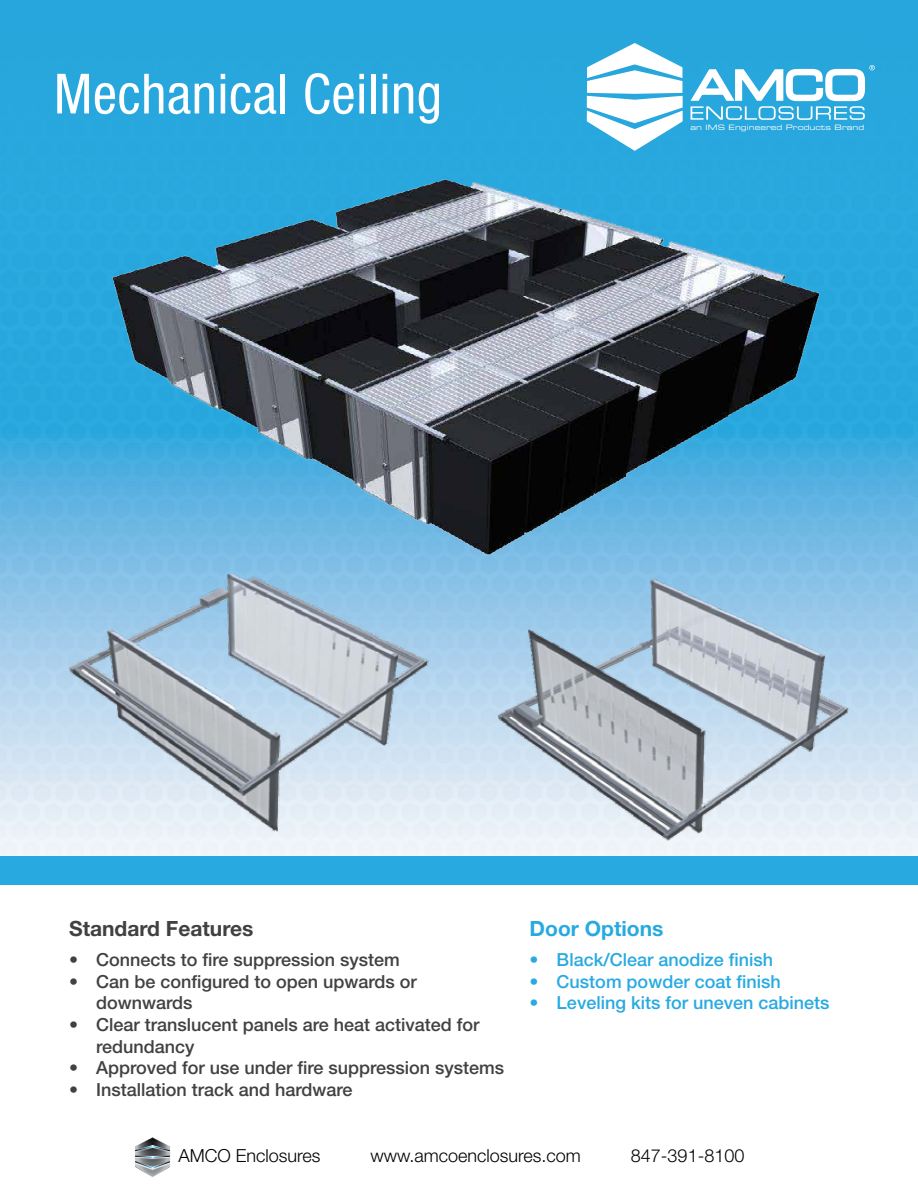
<style>
.page{position:relative;width:918px;height:1188px;background:#fff}
.page>*{position:absolute;margin:0;border:0;box-sizing:border-box;transform-origin:0 0}
.t1{font:condensed 55.5px "Helvetica Neue LT Std";letter-spacing:.01em;color:#fff}
.t2{font:700 21px "Helvetica Neue LT Std";color:#414042}
.t3{font:700 21px "Helvetica Neue LT Std";color:#28aae1}
.t4{font:500 18px/21.6px "Helvetica Neue LT Std";color:#414042}
.t5{font:500 18px "Helvetica Neue LT Std";color:#28aae1}
.t6{font:300 18px "Helvetica Neue LT Std";color:#000}
.t7{font:7.35px "Eurostile LT Std Ex 2";color:#fff}
</style>
<div class="page">
<img style="left:135px;top:1137px;width:35px;height:40px">
<img style="left:0;top:0;width:918px;height:856px">
<div style="left:0;top:856px;width:918px;height:29px;background:#28aae1"></div>
<svg style="left:587px;top:43px;width:96px;height:83px"></svg>
<svg style="left:689px;top:65px;width:186px;height:55px"></svg>
<img style="left:25px;top:574px;width:519px;height:275px">
<img style="left:473px;top:565px;width:445px;height:281px">
<img style="left:45px;top:126px;width:831px;height:452px">
<h1 class="t1" style="left:54px;top:62px;width:389px">Mechanical Ceiling</h1>
<p class="t7" style="left:691px;top:122px;width:175px">an IMS Engineered Products Brand</p>
<p class="t2" style="left:69px;top:915px;width:186px">Standard Features</p>
<p class="t4" style="left:69px;top:949px;width:332px">• Connects to fire suppression system</p>
<p class="t4" style="left:96px;top:970px;width:322px;text-indent:-27px">• Can be configured to open upwards or downwards</p>
<p class="t4" style="left:96px;top:1014px;width:385px;text-indent:-27px">• Clear translucent panels are heat activated for redundancy</p>
<p class="t4" style="left:69px;top:1057px;width:436px">• Approved for use under fire suppression systems</p>
<p class="t4" style="left:69px;top:1078px;width:285px">• Installation track and hardware</p>
<p class="t3" style="left:530px;top:915px;width:135px">Door Options</p>
<p class="t5" style="left:530px;top:949px;width:245px">• Black/Clear anodize finish</p>
<p class="t5" style="left:530px;top:971px;width:253px">• Custom powder coat finish</p>
<p class="t5" style="left:530px;top:992px;width:301px">• Leveling kits for uneven cabinets</p>
<p class="t6" style="left:178px;top:1145px;width:144px">AMCO Enclosures</p>
<p class="t6" style="left:371px;top:1145px;width:212px">www.amcoenclosures.com</p>
<p class="t6" style="left:631px;top:1145px;width:115px">847-391-8100</p>
</div>
